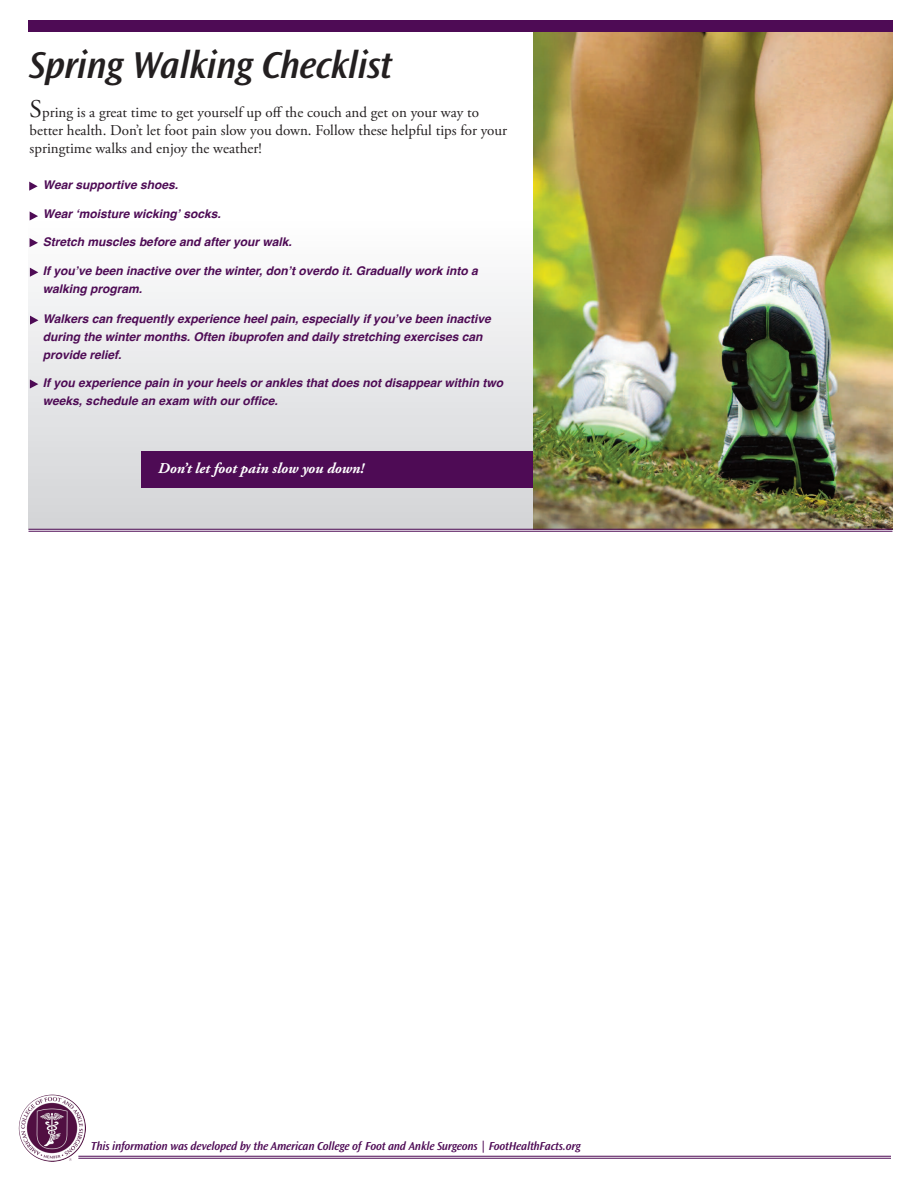
<style>
.page{position:relative;width:918px;height:1188px;background:#fff}
.page>*{position:absolute;margin:0;border:0;box-sizing:border-box;transform-origin:0 0}
.t1{font:italic 600 39px "Ocean Sans Std";letter-spacing:-.02em;color:#231f20}
.t2{font:15px/18px "Adobe Garamond Pro";color:#231f20}
.t3{font:italic 700 15px "Adobe Garamond Pro";color:#fff}
.t4{font:italic 700 12px/18px "Helvetica";color:#4e0b55}
.t5{font:italic 600 12px "Ocean Sans Std";letter-spacing:-.02em;color:#4e0b55}
.s1{font-size:25.5px}
</style>
<div class="page">
<div style="left:29px;top:221px;width:862px;height:308px;background:linear-gradient(to bottom,#fefefe,#d2d3d5)"></div>
<img style="left:533px;top:32px;width:360px;height:497px">
<div style="left:28px;top:20px;width:865px;height:12px;background:#4e0b55"></div>
<hr style="left:28px;top:529px;width:864px;height:1px;background:#4e0b55">
<hr style="left:28px;top:531px;width:864px;height:1px;background:#4e0b55">
<hr style="left:78px;top:1156px;width:813px;height:1px;background:#4e0b55">
<hr style="left:78px;top:1158px;width:813px;height:1px;background:#4e0b55">
<img style="left:55px;top:1127px;width:31px;height:35px">
<svg style="left:29px;top:182px;width:9px;height:9px"></svg>
<svg style="left:30px;top:238px;width:8px;height:9px"></svg>
<svg style="left:30px;top:268px;width:8px;height:9px"></svg>
<svg style="left:30px;top:316px;width:8px;height:9px"></svg>
<svg style="left:30px;top:379px;width:8px;height:9px"></svg>
<svg style="left:30px;top:211px;width:8px;height:10px"></svg>
<div style="left:142px;top:451px;width:391px;height:37px;background:#4e0b55"></div>
<h1 class="t1" style="left:29px;top:49px;width:365px">Spring Walking Checklist</h1>
<p class="t2" style="left:30px;top:105px;width:479px"><span class="s1">S</span>pring is a great time to get yourself up off the couch and get on your way to better health. Don’t let foot pain slow you down. Follow these helpful tips for your springtime walks and enjoy the weather!</p>
<p class="t4" style="left:43px;top:177px;width:137px">Wear supportive shoes.</p>
<p class="t4" style="left:43px;top:206px;width:179px">Wear ‘moisture wicking’ socks.</p>
<p class="t4" style="left:43px;top:234px;width:250px">Stretch muscles before and after your walk.</p>
<p class="t4" style="left:43px;top:263px;width:436px">If you’ve been inactive over the winter, don’t overdo it. Gradually work into a walking program.</p>
<p class="t4" style="left:43px;top:311px;width:449px">Walkers can frequently experience heel pain, especially if you’ve been inactive during the winter months. Often ibuprofen and daily stretching exercises can provide relief.</p>
<p class="t4" style="left:43px;top:375px;width:462px">If you experience pain in your heels or ankles that does not disappear within two weeks, schedule an exam with our office.</p>
<p class="t3" style="left:158px;top:462px;width:207px">Don’t let foot pain slow you down!</p>
<p class="t5" style="left:91px;top:1142px;width:492px">This information was developed by the American College of Foot and Ankle Surgeons | FootHealthFacts.org</p>
</div>
